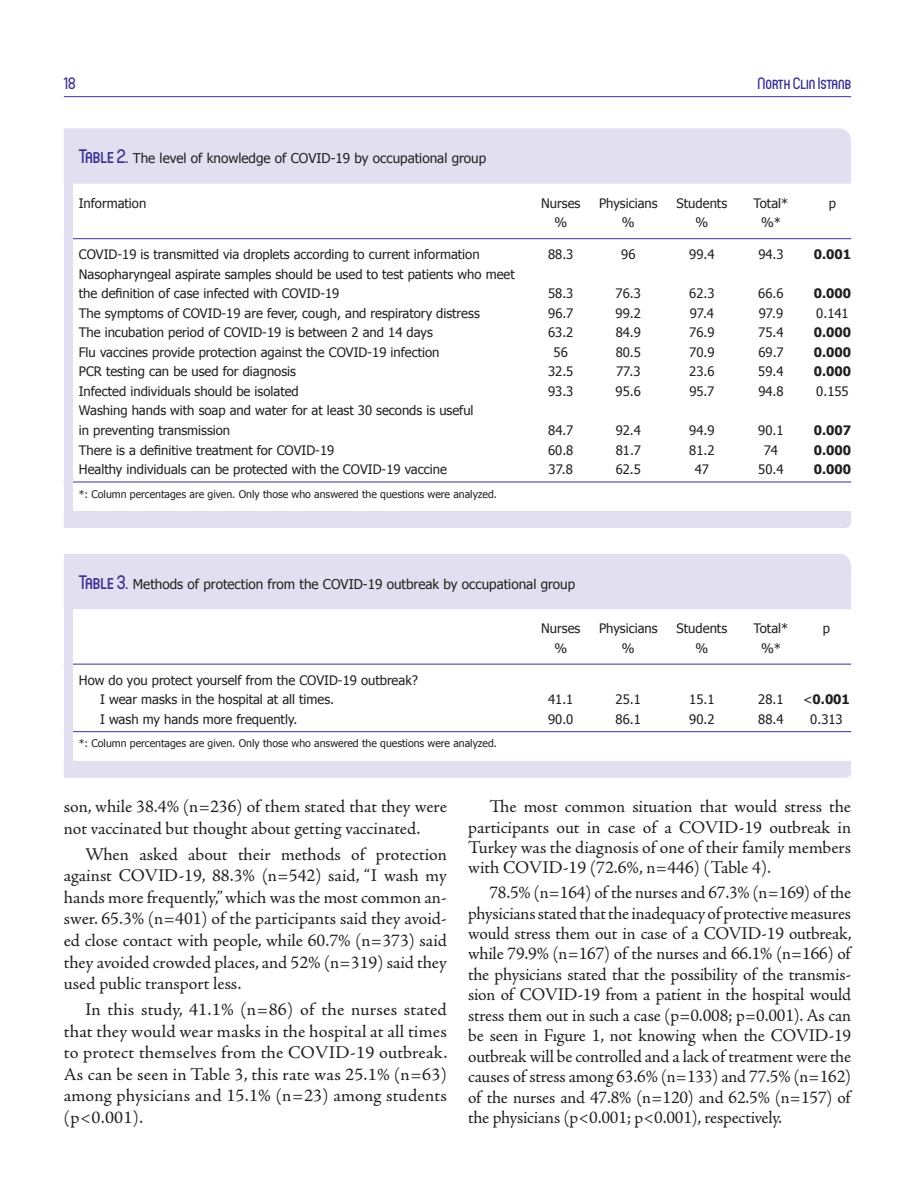
<style>
.page{position:relative;width:915px;height:1191px;background:#fff}
.page>*{position:absolute;margin:0;border:0;box-sizing:border-box;transform-origin:0 0}
._01__Yazı_Metni_NCI{font:18px/20.4px "Adobe Jenson Pro";letter-spacing:-.005em;color:#231f20;text-align:justify}
.t1{font:500 16.5px "Circula";color:#3a3091}
._07__Tablo_Baslik_NC{font:13.5px "Tahoma";color:#231f20}
.t2{font:13.05px/19.5px "Tahoma";color:#231f20}
.t3{font:700 13.05px "Tahoma";color:#231f20}
.t4{font:10.5px "Tahoma";color:#231f20}
.s1{font-family:"Circula";font-weight:500;font-size:19.5px;color:#3a3091}
.s2{font-weight:400}
</style>
<div class="page">
<hr style="left:64px;top:96px;width:786px;height:1px;background:#3a3091">
<div style="left:64px;top:511px;width:786px;height:17px;background:#e2e0f0"></div>
<div style="left:64px;top:128px;width:786px;height:56px;background:#e2e0f0"></div>
<hr style="left:64px;top:481px;width:786px;height:1px;background:#3a3091">
<hr style="left:64px;top:238px;width:786px;height:1px;background:#3a3091">
<div style="left:64px;top:177px;width:8px;height:343px;background:#e2e0f0"></div>
<div style="left:64px;top:761px;width:786px;height:17px;background:#e2e0f0"></div>
<div style="left:64px;top:554px;width:786px;height:55px;background:#e2e0f0"></div>
<hr style="left:64px;top:731px;width:786px;height:1px;background:#3a3091">
<hr style="left:64px;top:664px;width:786px;height:1px;background:#3a3091">
<div style="left:64px;top:603px;width:8px;height:166px;background:#e2e0f0"></div>
<p class="t1" style="left:64px;top:73px;width:13px">18</p>
<p class="t1" style="left:757px;top:73px;width:95px">North Clin Istanb</p>
<p class="_07__Tablo_Baslik_NC" style="left:79px;top:150px;width:409px"><span class="s1">Table 2.</span> The level of knowledge of COVID-19 by occupational group</p>
<p class="t2" style="left:79px;top:193px;width:69px">Information</p>
<p class="t2" style="left:541px;top:193px;width:41px">Nurses</p>
<p class="t2" style="left:598px;top:193px;width:60px">Physicians</p>
<p class="t2" style="left:676px;top:193px;width:52px">Students</p>
<p class="t2" style="left:753px;top:193px;width:36px">Total*</p>
<p class="t2" style="left:828px;top:193px;width:9px">p</p>
<p class="t2" style="left:554px;top:212px;width:14px">%</p>
<p class="t2" style="left:621px;top:212px;width:14px">%</p>
<p class="t2" style="left:695px;top:212px;width:14px">%</p>
<p class="t2" style="left:760px;top:212px;width:21px">%*</p>
<p class="t2" style="left:79px;top:244px;width:402px">COVID-19 is transmitted via droplets according to current information</p>
<p class="t2" style="left:548px;top:244px;width:27px">88.3</p>
<p class="t2" style="left:621px;top:244px;width:16px">96</p>
<p class="t2" style="left:689px;top:244px;width:27px">99.4</p>
<p class="t2" style="left:758px;top:244px;width:27px">94.3</p>
<p class="t3" style="left:813px;top:245px;width:39px">0.001</p>
<p class="t2" style="left:79px;top:264px;width:437px">Nasopharyngeal aspirate samples should be used to test patients who meet the definition of case infected with COVID-19</p>
<p class="t2" style="left:548px;top:283px;width:27px">58.3</p>
<p class="t2" style="left:615px;top:283px;width:27px">76.3</p>
<p class="t2" style="left:689px;top:283px;width:27px">62.3</p>
<p class="t2" style="left:758px;top:283px;width:27px">66.6</p>
<p class="t3" style="left:813px;top:284px;width:39px">0.000</p>
<p class="t2" style="left:79px;top:303px;width:402px">The symptoms of COVID-19 are fever, cough, and respiratory distress</p>
<p class="t2" style="left:548px;top:303px;width:27px">96.7</p>
<p class="t2" style="left:615px;top:303px;width:27px">99.2</p>
<p class="t2" style="left:689px;top:303px;width:26px">97.4</p>
<p class="t2" style="left:758px;top:303px;width:26px">97.9</p>
<p class="t2" style="left:816px;top:303px;width:34px">0.141</p>
<p class="t2" style="left:79px;top:322px;width:355px">The incubation period of COVID-19 is between 2 and 14 days</p>
<p class="t2" style="left:548px;top:322px;width:27px">63.2</p>
<p class="t2" style="left:615px;top:322px;width:27px">84.9</p>
<p class="t2" style="left:689px;top:322px;width:27px">76.9</p>
<p class="t2" style="left:758px;top:322px;width:27px">75.4</p>
<p class="t3" style="left:813px;top:323px;width:39px">0.000</p>
<p class="t2" style="left:79px;top:342px;width:362px">Flu vaccines provide protection against the COVID-19 infection</p>
<p class="t2" style="left:553px;top:342px;width:16px">56</p>
<p class="t2" style="left:615px;top:342px;width:27px">80.5</p>
<p class="t2" style="left:689px;top:342px;width:27px">70.9</p>
<p class="t2" style="left:758px;top:342px;width:27px">69.7</p>
<p class="t3" style="left:813px;top:343px;width:39px">0.000</p>
<p class="t2" style="left:79px;top:361px;width:218px">PCR testing can be used for diagnosis</p>
<p class="t2" style="left:548px;top:361px;width:27px">32.5</p>
<p class="t2" style="left:616px;top:361px;width:26px">77.3</p>
<p class="t2" style="left:689px;top:361px;width:27px">23.6</p>
<p class="t2" style="left:758px;top:361px;width:27px">59.4</p>
<p class="t3" style="left:813px;top:362px;width:39px">0.000</p>
<p class="t2" style="left:79px;top:381px;width:221px">Infected individuals should be isolated</p>
<p class="t2" style="left:548px;top:381px;width:27px">93.3</p>
<p class="t2" style="left:615px;top:381px;width:27px">95.6</p>
<p class="t2" style="left:689px;top:381px;width:27px">95.7</p>
<p class="t2" style="left:758px;top:381px;width:27px">94.8</p>
<p class="t2" style="left:816px;top:381px;width:34px">0.155</p>
<p class="t2" style="left:79px;top:400px;width:396px">Washing hands with soap and water for at least 30 seconds is useful in preventing transmission</p>
<p class="t2" style="left:548px;top:420px;width:26px">84.7</p>
<p class="t2" style="left:615px;top:420px;width:27px">92.4</p>
<p class="t2" style="left:689px;top:420px;width:27px">94.9</p>
<p class="t2" style="left:758px;top:420px;width:27px">90.1</p>
<p class="t3" style="left:813px;top:421px;width:39px">0.007</p>
<p class="t2" style="left:79px;top:439px;width:257px">There is a definitive treatment for COVID-19</p>
<p class="t2" style="left:548px;top:439px;width:27px">60.8</p>
<p class="t2" style="left:615px;top:439px;width:27px">81.7</p>
<p class="t2" style="left:689px;top:439px;width:27px">81.2</p>
<p class="t2" style="left:763px;top:439px;width:16px">74</p>
<p class="t3" style="left:813px;top:440px;width:39px">0.000</p>
<p class="t2" style="left:79px;top:459px;width:369px">Healthy individuals can be protected with the COVID-19 vaccine</p>
<p class="t2" style="left:548px;top:459px;width:26px">37.8</p>
<p class="t2" style="left:615px;top:459px;width:27px">62.5</p>
<p class="t2" style="left:694px;top:459px;width:16px">47</p>
<p class="t2" style="left:758px;top:459px;width:27px">50.4</p>
<p class="t3" style="left:813px;top:460px;width:39px">0.000</p>
<p class="t4" style="left:79px;top:487px;width:419px">*: Column percentages are given. Only those who answered the questions were analyzed.</p>
<p class="_07__Tablo_Baslik_NC" style="left:79px;top:575px;width:498px"><span class="s1">Table 3.</span> Methods of protection from the COVID-19 outbreak by occupational group</p>
<p class="t2" style="left:541px;top:618px;width:41px">Nurses</p>
<p class="t2" style="left:598px;top:618px;width:60px">Physicians</p>
<p class="t2" style="left:676px;top:618px;width:52px">Students</p>
<p class="t2" style="left:753px;top:618px;width:36px">Total*</p>
<p class="t2" style="left:822px;top:618px;width:9px">p</p>
<p class="t2" style="left:554px;top:637px;width:14px">%</p>
<p class="t2" style="left:621px;top:637px;width:14px">%</p>
<p class="t2" style="left:695px;top:637px;width:14px">%</p>
<p class="t2" style="left:760px;top:637px;width:21px">%*</p>
<p class="t2" style="left:79px;top:670px;width:340px">How do you protect yourself from the COVID-19 outbreak?</p>
<p class="t2" style="left:100px;top:689px;width:235px">I wear masks in the hospital at all times.</p>
<p class="t2" style="left:548px;top:689px;width:27px">41.1</p>
<p class="t2" style="left:615px;top:689px;width:27px">25.1</p>
<p class="t2" style="left:689px;top:689px;width:27px">15.1</p>
<p class="t2" style="left:758px;top:689px;width:27px">28.1</p>
<p class="t3" style="left:802px;top:690px;width:48px"><span class="s2">&lt;</span>0.001</p>
<p class="t2" style="left:100px;top:709px;width:199px">I wash my hands more frequently.</p>
<p class="t2" style="left:548px;top:709px;width:27px">90.0</p>
<p class="t2" style="left:615px;top:709px;width:27px">86.1</p>
<p class="t2" style="left:689px;top:709px;width:27px">90.2</p>
<p class="t2" style="left:758px;top:709px;width:27px">88.4</p>
<p class="t2" style="left:810px;top:709px;width:34px">0.313</p>
<p class="t4" style="left:79px;top:737px;width:419px">*: Column percentages are given. Only those who answered the questions were analyzed.</p>
<p class="_01__Yazı_Metni_NCI" style="left:64px;top:796px;width:384px;line-height:21.6px">son, while 38.4% (n=236) of them stated that they were not vaccinated but thought about getting vaccinated.</p>
<p class="_01__Yazı_Metni_NCI" style="left:64px;top:843px;width:384px;line-height:21.6px;text-indent:21px">When asked about their methods of protection against COVID-19, 88.3% (n=542) said, “I wash my hands more frequently,” which was the most common an&shy;swer. 65.3% (n=401) of the participants said they avoid&shy;ed close contact with people, while 60.7% (n=373) said they avoided crowded places, and 52% (n=319) said they used public transport less.</p>
<p class="_01__Yazı_Metni_NCI" style="left:64px;top:999px;width:385px;line-height:21.6px;text-indent:21px">In this study, 41.1% (n=86) of the nurses stated that they would wear masks in the hospital at all times to protect themselves from the COVID-19 outbreak.<br>As can be seen in Table 3, this rate was 25.1% (n=63) among physicians and 15.1% (n=23) among students (p&lt;0.001).</p>
<p class="_01__Yazı_Metni_NCI" style="left:468px;top:796px;width:384px;text-indent:21px">The most common situation that would stress the participants out in case of a COVID-19 outbreak in Turkey was the diagnosis of one of their family members with COVID-19 (72.6%, n=446) (Table 4).</p>
<p class="_01__Yazı_Metni_NCI" style="left:468px;top:882px;width:385px;text-indent:21px">78.5% (n=164) of the nurses and 67.3% (n=169) of the physicians stated that the inadequacy of protective measures would stress them out in case of a COVID-19 outbreak, while 79.9% (n=167) of the nurses and 66.1% (n=166) of the physicians stated that the possibility of the transmis&shy;sion of COVID-19 from a patient in the hospital would stress them out in such a case (p=0.008; p=0.001). As can be seen in Fıgure 1, not knowing when the COVID-19 outbreak will be controlled and a lack of treatment were the causes of stress among 63.6% (n=133) and 77.5% (n=162) of the nurses and 47.8% (n=120) and 62.5% (n=157) of the physicians (p&lt;0.001; p&lt;0.001), respectively.</p>
</div>
